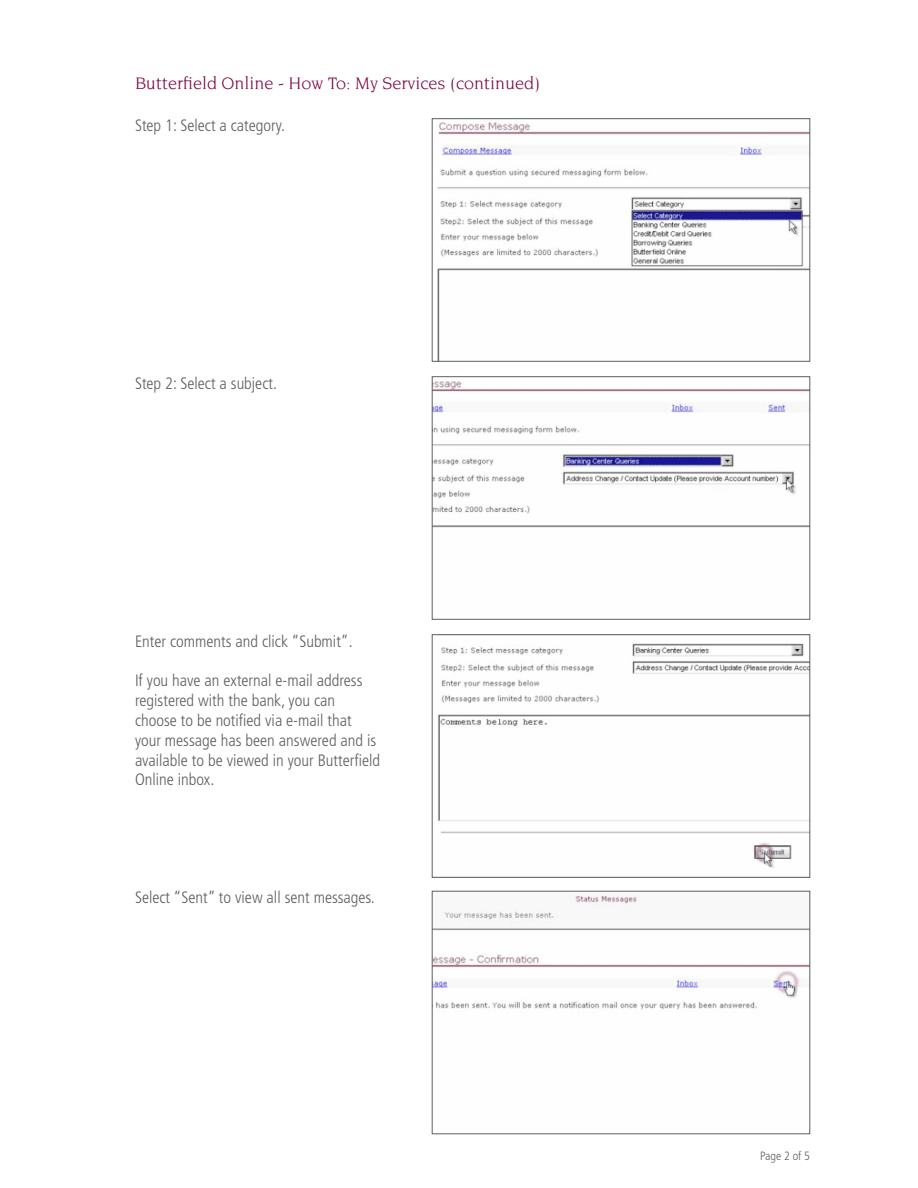
<style>
.page{position:relative;width:918px;height:1188px;background:#fff}
.page>*{position:absolute;margin:0;border:0;box-sizing:border-box;transform-origin:0 0}
.t1{font:18px "Novarese";color:#7c0040}
.t2{font:300 condensed 16.5px/19.8px "Frutiger";color:#5f5f62}
.t3{font:300 condensed 12px "Frutiger";color:#5f5f62}
</style>
<div class="page">
<img style="left:438px;top:643px;width:370px;height:191px">
<div style="left:432px;top:634px;width:378px;height:244px;border:1px solid #5f5f62"></div>
<img style="left:437px;top:122px;width:371px;height:238px">
<div style="left:432px;top:118px;width:378px;height:244px;border:1px solid #5f5f62"></div>
<img style="left:434px;top:381px;width:374px;height:147px">
<div style="left:432px;top:376px;width:378px;height:244px;border:1px solid #5f5f62"></div>
<img style="left:434px;top:895px;width:374px;height:115px">
<div style="left:432px;top:891px;width:378px;height:243px;border:1px solid #5f5f62"></div>
<img style="left:753px;top:843px;width:39px;height:25px">
<p class="t1" style="left:135px;top:73px;width:407px">Butterfield Online - How To: My Services (continued)</p>
<p class="t2" style="left:135px;top:116px;width:152px">Step 1: Select a category.</p>
<p class="t2" style="left:135px;top:374px;width:143px">Step 2: Select a subject.</p>
<p class="t2" style="left:135px;top:632px;width:219px">Enter comments and click “Submit”.</p>
<p class="t2" style="left:135px;top:671px;width:247px">If you have an external e-mail address registered with the bank, you can choose to be notified via e-mail that your message has been answered and is available to be viewed in your Butterfield Online inbox.</p>
<p class="t2" style="left:135px;top:888px;width:241px">Select “Sent” to view all sent messages.</p>
<p class="t3" style="left:760px;top:1149px;width:51px">Page 2 of 5</p>
</div>
